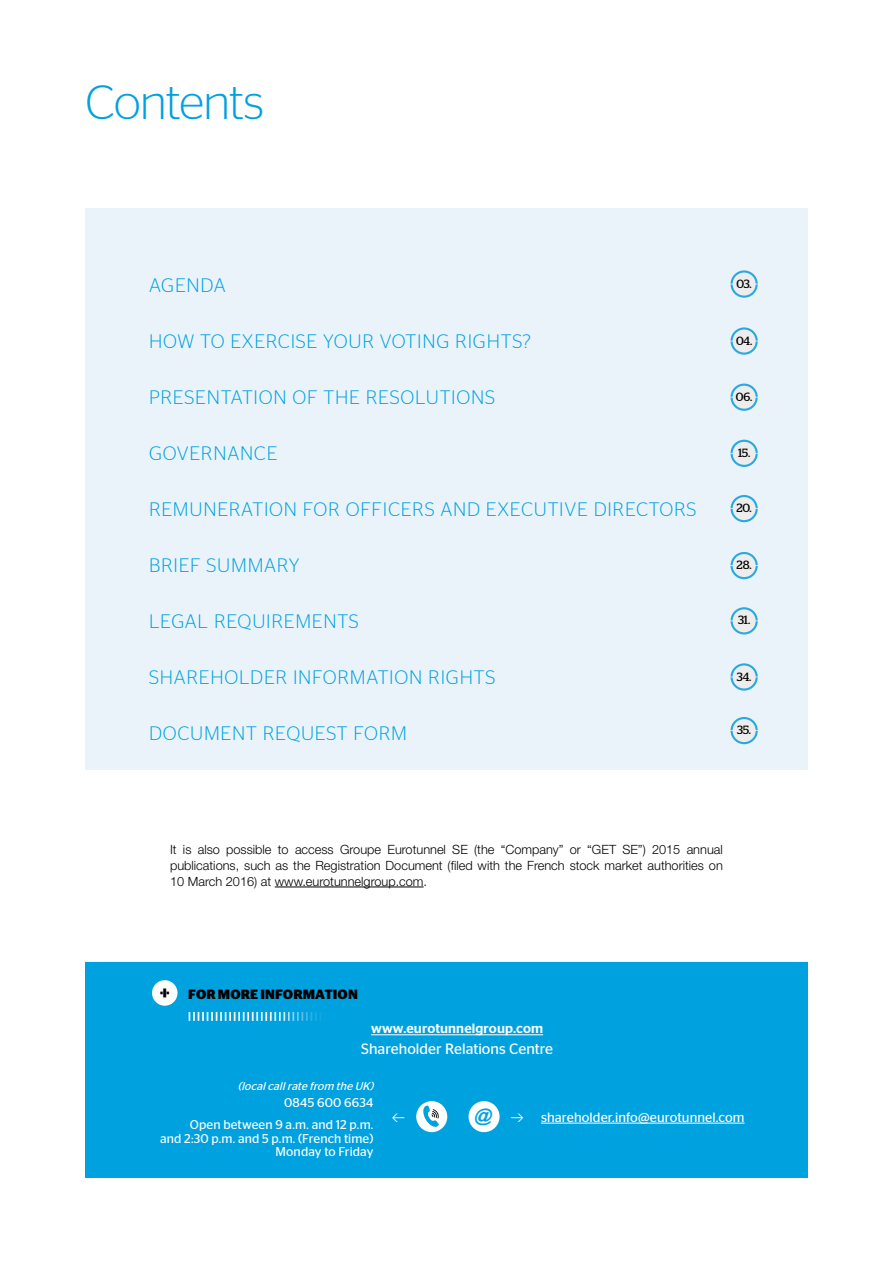
<style>
.page{position:relative;width:893px;height:1263px;background:#fff}
.page>*{position:absolute;margin:0;border:0;box-sizing:border-box;transform-origin:0 0}
.t1{font:300 48px "Stag Sans";letter-spacing:-.01em;color:#00a1df}
.t2{font:300 19.5px "Stag Sans";letter-spacing:.04em;color:#00a1df}
.t3{font:700 17.55px "Stag Stencil";color:#000}
.t4{font:15px "Stag Sans";letter-spacing:.005em;color:#fff}
.t5{font:13.5px "Stag Sans";letter-spacing:.005em;color:#fff}
.t6{font:500 13.5px "Stag Sans";letter-spacing:.01em;color:#fff}
.t7{font:700 13.5px "Stag Sans";letter-spacing:.01em;color:#000}
.t8{font:300 12.75px/15.8px "Helvetica Neue LT Std";color:#000;text-align:justify}
.t9{font:12.75px/22px "Stag Sans";letter-spacing:.015em;color:#fff;text-align:right}
.t10{font:12px "Stag";letter-spacing:-.01em;color:#000}
.t11{font:italic 11.25px "Stag Sans";color:#fff}
.s1{font-family:"Gill Sans";font-weight:700;font-style:italic;font-size:18.15px;color:#00a1df}
.s2{font-family:"Flesh Plain";font-size:16.65px}
</style>
<div class="page">
<div style="left:85px;top:208px;width:723px;height:562px;background:#eaf3fa"></div>
<div style="left:85px;top:960px;width:723px;height:218px;background:#00a1df"></div>
<hr style="left:371px;top:1034px;width:172px;height:1px;background:#fff">
<svg style="left:730px;top:270px;width:28px;height:28px"></svg>
<div style="left:733px;top:273px;width:23px;height:23px;background:#ededed;border-radius:50%"></div>
<svg style="left:730px;top:327px;width:28px;height:28px"></svg>
<div style="left:733px;top:330px;width:23px;height:23px;background:#ededed;border-radius:50%"></div>
<svg style="left:730px;top:384px;width:28px;height:27px"></svg>
<div style="left:733px;top:386px;width:23px;height:23px;background:#ededed;border-radius:50%"></div>
<svg style="left:730px;top:440px;width:28px;height:27px"></svg>
<div style="left:733px;top:442px;width:23px;height:23px;background:#ededed;border-radius:50%"></div>
<svg style="left:730px;top:495px;width:28px;height:27px"></svg>
<div style="left:733px;top:497px;width:23px;height:23px;background:#ededed;border-radius:50%"></div>
<svg style="left:730px;top:552px;width:28px;height:27px"></svg>
<div style="left:733px;top:554px;width:23px;height:23px;background:#ededed;border-radius:50%"></div>
<svg style="left:730px;top:607px;width:28px;height:27px"></svg>
<div style="left:733px;top:609px;width:23px;height:23px;background:#ededed;border-radius:50%"></div>
<svg style="left:730px;top:663px;width:28px;height:28px"></svg>
<div style="left:733px;top:665px;width:23px;height:23px;background:#ededed;border-radius:50%"></div>
<svg style="left:730px;top:717px;width:28px;height:27px"></svg>
<div style="left:733px;top:719px;width:23px;height:23px;background:#ededed;border-radius:50%"></div>
<svg style="left:189px;top:1012px;width:132px;height:9px"></svg>
<div style="left:416px;top:1101px;width:31px;height:31px;background:#fff;border-radius:50%"></div>
<svg style="left:423px;top:1105px;width:16px;height:22px"></svg>
<div style="left:468px;top:1101px;width:32px;height:31px;background:#fff;border-radius:50%"></div>
<hr style="left:541px;top:1123px;width:204px;height:1px;background:#fff">
<div style="left:81px;top:957px;width:731px;height:5px;background:#fff"></div>
<div style="left:152px;top:980px;width:26px;height:26px;background:#fff;border-radius:50%"></div>
<hr style="left:275px;top:887px;width:149px;height:1px;background:#000">
<h1 class="t1" style="left:85px;top:76px;width:180px">Contents</h1>
<h2 class="t2" style="left:149px;top:274px;width:78px">AGENDA</h2>
<p class="t10" style="left:736px;top:276px;width:17px">03.</p>
<h2 class="t2" style="left:149px;top:331px;width:383px">HOW TO EXERCISE YOUR VOTING RIGHTS?</h2>
<p class="t10" style="left:736px;top:333px;width:18px">04.</p>
<h2 class="t2" style="left:149px;top:387px;width:347px">PRESENTATION OF THE RESOLUTIONS</h2>
<p class="t10" style="left:736px;top:390px;width:18px">06.</p>
<h2 class="t2" style="left:149px;top:443px;width:130px">GOVERNANCE</h2>
<p class="t10" style="left:738px;top:446px;width:14px">15.</p>
<h2 class="t2" style="left:149px;top:499px;width:549px">REMUNERATION FOR OFFICERS AND EXECUTIVE DIRECTORS</h2>
<p class="t10" style="left:736px;top:501px;width:17px">20.</p>
<h2 class="t2" style="left:149px;top:555px;width:152px">BRIEF SUMMARY</h2>
<p class="t10" style="left:737px;top:558px;width:16px">28.</p>
<h2 class="t2" style="left:149px;top:611px;width:211px">LEGAL REQUIREMENTS</h2>
<p class="t10" style="left:738px;top:613px;width:14px">31.</p>
<h2 class="t2" style="left:149px;top:667px;width:348px">SHAREHOLDER INFORMATION RIGHTS</h2>
<p class="t10" style="left:737px;top:669px;width:16px">34.</p>
<h2 class="t2" style="left:149px;top:723px;width:260px">DOCUMENT REQUEST FORM</h2>
<p class="t10" style="left:737px;top:723px;width:15px">35.</p>
<p class="t8" style="left:170px;top:841px;width:554px">It is also possible to access Groupe Eurotunnel SE (the “Company” or “GET SE”) 2015 annual publications, such as the Registration Document (filed with the French stock market authorities on 10 March 2016) at www.eurotunnelgroup.com.</p>
<h3 class="t3" style="left:160px;top:982px;width:11px">+</h3>
<p class="t7" style="left:188px;top:986px;width:171px">FOR MORE INFORMATION</p>
<p class="t6" style="left:371px;top:1021px;width:174px">www.eurotunnelgroup.com</p>
<p class="t4" style="left:361px;top:1040px;width:193px">Shareholder Relations Centre</p>
<p class="t11" style="left:238px;top:1079px;width:140px">(localcallrate from the UK)</p>
<p class="t9" style="left:190px;top:1092px;width:185px">0845 600 6634<br>Open between 9 a.m. and 12 p.m.</p>
<p class="t9" style="left:160px;top:1132px;width:215px;line-height:13.5px">and 2:30 p.m. and 5 p.m. (French time)<br>Monday to Friday</p>
<p class="t5" style="left:474px;top:1109px;width:272px"><span class="s1">@</span> <span class="s2">A</span> shareholder.info@eurotunnel.com</p>
</div>
